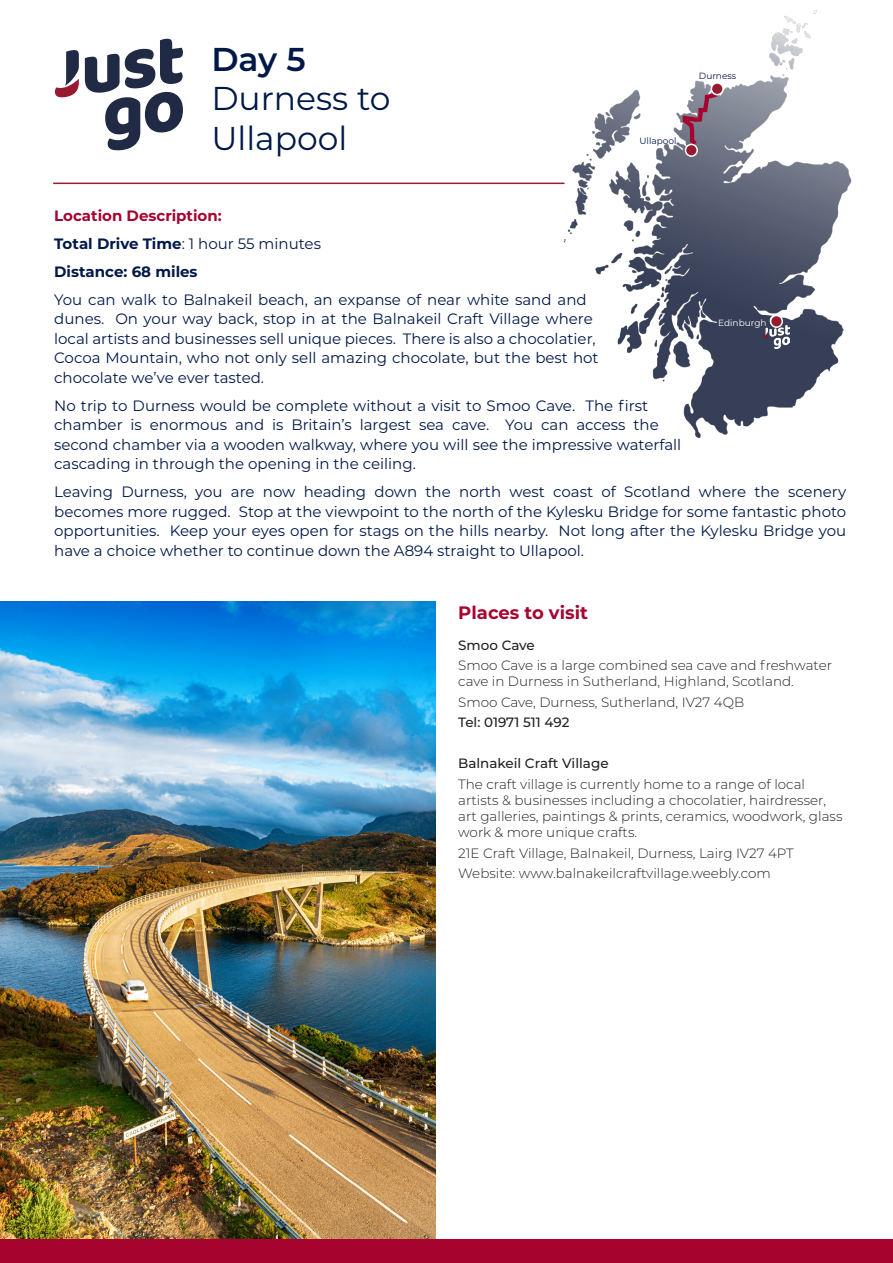
<style>
.page{position:relative;width:893px;height:1263px;background:#fff}
.page>*{position:absolute;margin:0;border:0;box-sizing:border-box;transform-origin:0 0}
.t1{font:33px "Montserrat";color:#001848}
.t2{font:600 33px "Montserrat";color:#001848}
.t3{font:700 18px "Montserrat";color:#a7032f}
.t4{font:15px/19.5px "Montserrat";color:#001848}
.t5{font:700 15px "Montserrat";color:#a7032f}
.t6{font:700 15px "Montserrat";color:#001848}
.t7{font:300 13.5px/16.2px "Montserrat";color:#231f20}
.t8{font:500 13.5px "Montserrat";color:#231f20}
.t9{font:9px "Montserrat";color:#001848}
.t10{font:9px "Montserrat";color:#fff}
.s1{font-weight:700}
</style>
<div class="page">
<img style="left:560px;top:10px;width:292px;height:427px">
<hr style="left:53px;top:183px;width:511px;height:1px;background:#971b2f">
<svg style="left:55px;top:50px;width:24px;height:48px"></svg>
<svg style="left:85px;top:39px;width:98px;height:111px"></svg>
<div style="left:770px;top:315px;width:11px;height:11px;background:#f0f1f2;border-radius:50%"></div>
<img style="left:0;top:602px;width:436px;height:637px">
<img style="left:763px;top:326px;width:27px;height:23px">
<div style="left:0;top:1239px;width:893px;height:24px;background:#a7032f"></div>
<div style="left:771px;top:315px;width:11px;height:12px;background:#971b2f;border-radius:50%"></div>
<div style="left:770px;top:315px;width:13px;height:13px;border:2px solid #fff;border-radius:50%"></div>
<svg style="left:680px;top:89px;width:42px;height:61px;background:#917e8f"></svg>
<div style="left:711px;top:83px;width:12px;height:12px;background:#971b2f;border-radius:50%"></div>
<div style="left:711px;top:82px;width:13px;height:13px;border:2px solid #fff;border-radius:50%"></div>
<div style="left:685px;top:144px;width:12px;height:12px;background:#971b2f;border-radius:50%"></div>
<div style="left:685px;top:144px;width:13px;height:13px;border:2px solid #fff;border-radius:50%"></div>
<p class="t2" style="left:211px;top:36px;width:96px">Day 5</p>
<p class="t1" style="left:211px;top:76px;width:181px">Durness to</p>
<p class="t1" style="left:211px;top:115px;width:137px">Ullapool</p>
<p class="t9" style="left:639px;top:135px;width:39px">Ullapool</p>
<p class="t9" style="left:699px;top:70px;width:39px">Durness</p>
<p class="t5" style="left:54px;top:204px;width:169px">Location Description:</p>
<p class="t4" style="left:54px;top:233px;width:268px"><span class="s1">Total Drive Time</span>: 1 hour 55 minutes</p>
<p class="t6" style="left:54px;top:261px;width:145px">Distance: 68 miles</p>
<p class="t4" style="left:54px;top:289px;width:546px">You can walk to Balnakeil beach, an expanse of near white sand and dunes. On your way back, stop in at the Balnakeil Craft Village where local artists and businesses sell unique pieces. There is also a chocolatier, Cocoa Mountain, who not only sell amazing chocolate, but the best hot chocolate we’ve ever tasted.</p>
<p class="t4" style="left:54px;top:395px;width:629px">No trip to Durness would be complete without a visit to Smoo Cave. The first chamber is enormous and is Britain’s largest sea cave. You can access the second chamber via a wooden walkway, where you will see the impressive waterfall cascading in through the opening in the ceiling.</p>
<p class="t4" style="left:54px;top:482px;width:794px;text-align:justify">Leaving Durness, you are now heading down the north west coast of Scotland where the scenery becomes more rugged. Stop at the viewpoint to the north of the Kylesku Bridge for some fantastic photo opportunities. Keep your eyes open for stags on the hills nearby. Not long after the Kylesku Bridge you have a choice whether to continue down the A894 straight to Ullapool.</p>
<p class="t10" style="left:718px;top:316px;width:50px">Edinburgh</p>
<p class="t3" style="left:458px;top:600px;width:131px">Places to visit</p>
<p class="t8" style="left:458px;top:635px;width:78px">Smoo Cave</p>
<p class="t7" style="left:458px;top:657px;width:375px">Smoo Cave is a large combined sea cave and freshwater cave in Durness in Sutherland, Highland, Scotland.</p>
<p class="t7" style="left:458px;top:693px;width:288px">Smoo Cave, Durness, Sutherland, IV27 4QB</p>
<p class="t8" style="left:458px;top:713px;width:113px">Tel: 01971 511 492</p>
<p class="t8" style="left:458px;top:754px;width:152px">Balnakeil Craft Village</p>
<p class="t7" style="left:458px;top:775px;width:386px">The craft village is currently home to a range of local artists &amp; businesses including a chocolatier, hairdresser, art galleries, paintings &amp; prints, ceramics, woodwork, glass work &amp; more unique crafts.</p>
<p class="t7" style="left:458px;top:844px;width:337px">21E Craft Village, Balnakeil, Durness, Lairg IV27 4PT</p>
<p class="t7" style="left:458px;top:865px;width:314px">Website: www.balnakeilcraftvillage.weebly.com</p>
</div>
